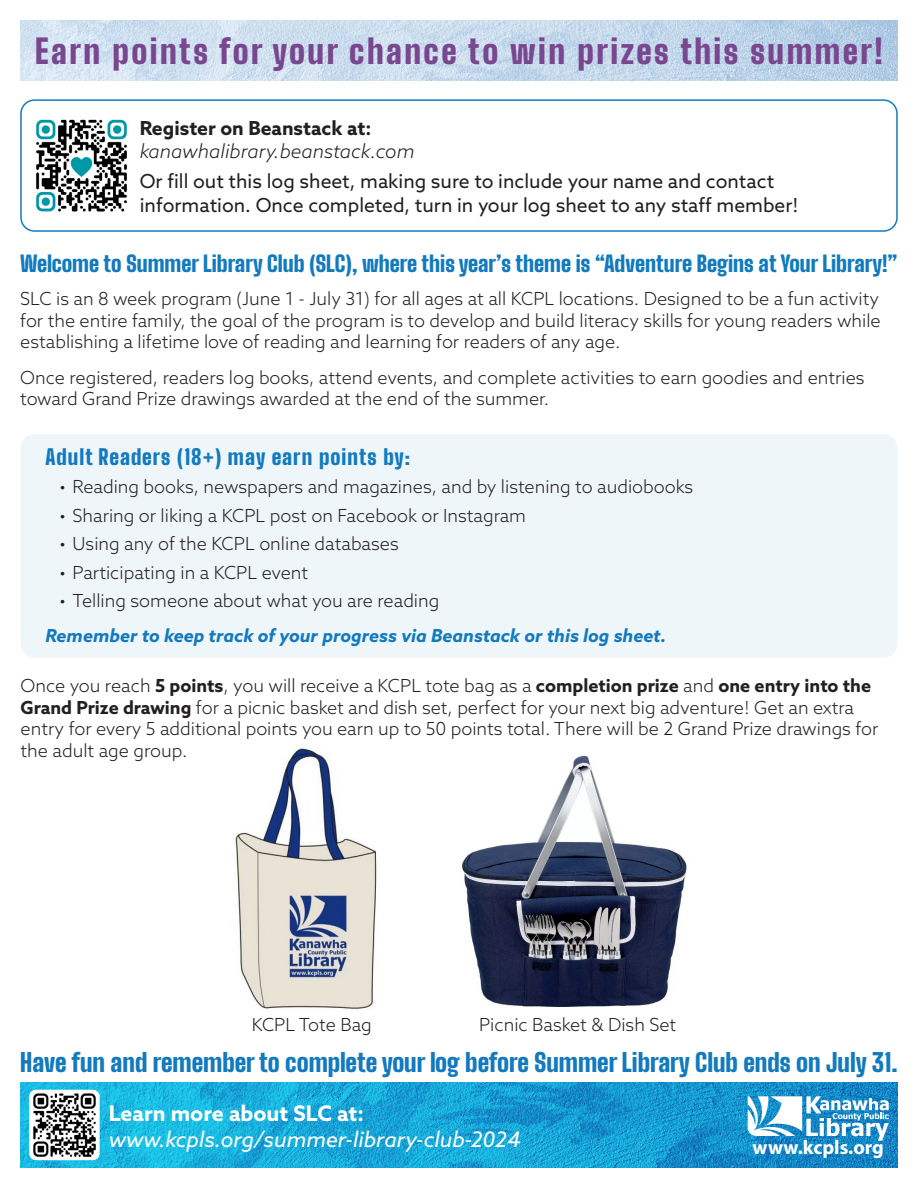
<style>
.page{position:relative;width:918px;height:1188px;background:#fff}
.page>*{position:absolute;margin:0;border:0;box-sizing:border-box;transform-origin:0 0}
.t1{font:900 33.15px "Big Shoulders Display";letter-spacing:.075em;color:#79478f}
.t2{font:900 24.9px "Big Shoulders Display";color:#127abd}
.t3{font:900 21.9px "Big Shoulders Display";color:#127abd}
.t4{font:italic 21.45px "Azo Sans";color:#fff}
.t5{font:700 21.45px "Azo Sans";color:#fff}
.t6{font:900 21px "Big Shoulders Display";letter-spacing:.05em;color:#127abd}
.t7{font:700 19.95px "Myriad Pro";color:#fff}
.t8{font:19.35px/23.2px "Azo Sans";color:#231f20}
.t9{font:italic 300 19.35px "Azo Sans";color:#231f20}
.t10{font:700 19.35px "Azo Sans";color:#231f20}
.t11{font:300 18px/21.6px "Azo Sans";color:#231f20}
.t12{font:italic 700 18px "Azo Sans";color:#127abd}
.s1{font-weight:700}
</style>
<div class="page">
<img style="left:36px;top:119px;width:91px;height:93px">
<div style="left:20px;top:99px;width:878px;height:133px;border:2px solid #127abd;border-radius:14px"></div>
<div style="left:21px;top:434px;width:876px;height:224px;background:#eff6fa;border-radius:14px"></div>
<img style="left:462px;top:755px;width:225px;height:252px">
<img style="left:235px;top:747px;width:142px;height:262px">
<img style="left:20px;top:20px;width:878px;height:61px">
<img style="left:20px;top:1082px;width:878px;height:86px">
<svg style="left:748px;top:1096px;width:141px;height:45px"></svg>
<img style="left:29px;top:1090px;width:71px;height:70px">
<p class="t1" style="left:35px;top:23px;width:849px">Earn points for your chance to win prizes this summer!</p>
<p class="t10" style="left:140px;top:115px;width:233px">Register on Beanstack at:</p>
<p class="t9" style="left:140px;top:138px;width:276px">kanawhalibrary.beanstack.com</p>
<p class="t8" style="left:140px;top:170px;width:660px">Or fill out this log sheet, making sure to include your name and contact information. Once completed, turn in your log sheet to any staff member!</p>
<p class="t3" style="left:20px;top:245px;width:879px">Welcome to Summer Library Club (SLC), where this year’s theme is “Adventure Begins at Your Library!”</p>
<p class="t11" style="left:20px;top:288px;width:862px;text-align:justify">SLC is an 8 week program (June 1 - July 31) for all ages at all KCPL locations. Designed to be a fun activity for the entire family, the goal of the program is to develop and build literacy skills for young readers while establishing a lifetime love of reading and learning for readers of any age.</p>
<p class="t11" style="left:20px;top:366px;width:846px">Once registered, readers log books, attend events, and complete activities to earn goodies and entries toward Grand Prize drawings awarded at the end of the summer.</p>
<p class="t6" style="left:46px;top:439px;width:366px">Adult Readers (18+) may earn points by:</p>
<p class="t11" style="left:59px;top:476px;width:636px">• Reading books, newspapers and magazines, and by listening to audiobooks</p>
<p class="t11" style="left:59px;top:504px;width:469px">• Sharing or liking a KCPL post on Facebook or Instagram</p>
<p class="t11" style="left:59px;top:533px;width:341px">• Using any of the KCPL online databases</p>
<p class="t11" style="left:59px;top:561px;width:251px">• Participating in a KCPL event</p>
<p class="t11" style="left:59px;top:589px;width:382px">• Telling someone about what you are reading</p>
<p class="t12" style="left:46px;top:624px;width:622px">Remember to keep track of your progress via Beanstack or this log sheet.</p>
<p class="t11" style="left:21px;top:675px;width:859px">Once you reach <span class="s1">5 points</span>, you will receive a KCPL tote bag as a <span class="s1">completion prize</span> and <span class="s1">one entry into the Grand Prize drawing</span> for a picnic basket and dish set, perfect for your next big adventure! Get an extra entry for every 5 additional points you earn up to 50 points total. There will be 2 Grand Prize drawings for the adult age group.</p>
<p class="t11" style="left:252px;top:1013px;width:122px">KCPL Tote Bag</p>
<p class="t11" style="left:479px;top:1013px;width:198px">Picnic Basket &amp; Dish Set</p>
<p class="t2" style="left:20px;top:1042px;width:879px">Have fun and remember to complete your log before Summer Library Club ends on July 31.</p>
<p class="t5" style="left:109px;top:1099px;width:257px">Learn more about SLC at:</p>
<p class="t4" style="left:109px;top:1125px;width:413px">www.kcpls.org/summer-library-club-2024</p>
<p class="t7" style="left:753px;top:1134px;width:133px">www.kcpls.org</p>
</div>
